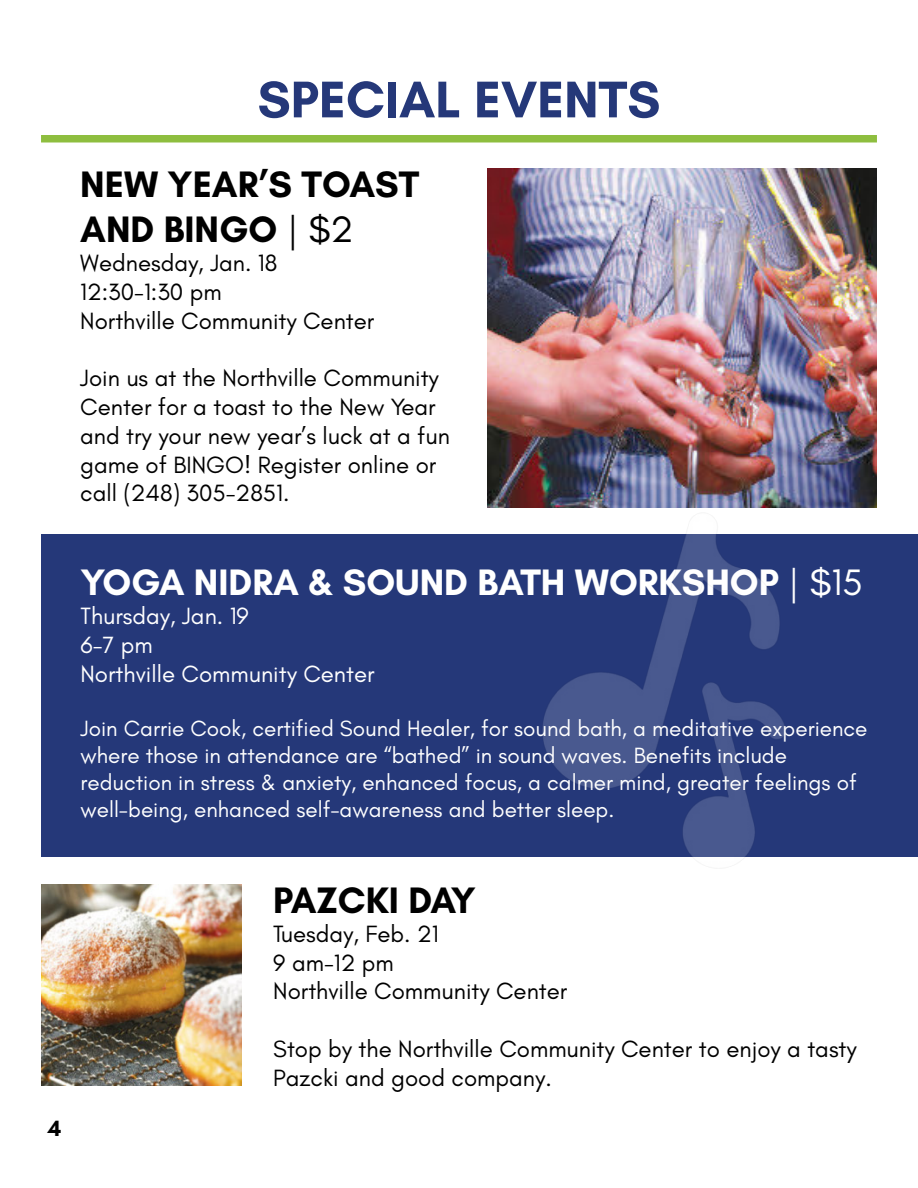
<style>
.page{position:relative;width:918px;height:1188px;background:#fff}
.page>*{position:absolute;margin:0;border:0;box-sizing:border-box;transform-origin:0 0}
.t1{font:700 52.5px "Glacial Indifference";color:#253879}
.t2{font:700 37.5px/45px "Glacial Indifference";color:#000}
.t3{font:700 37.5px "Glacial Indifference";color:#fff}
.t4{font:24px/28.8px "Glacial Indifference";color:#000}
.t5{font:24px "Glacial Indifference";color:#fff}
.t6{font:22.5px/27px "Glacial Indifference";color:#fff}
.t7{font:700 22.5px "Glacial Indifference";color:#000}
.s1{font-weight:400}
</style>
<div class="page">
<div style="left:41px;top:135px;width:836px;height:7px;background:#8ebe3f"></div>
<div style="left:41px;top:534px;width:877px;height:323px;background:#253879"></div>
<img style="left:487px;top:168px;width:390px;height:339px">
<img style="left:41px;top:885px;width:201px;height:201px">
<img style="left:542px;top:534px;width:244px;height:323px">
<p class="t1" style="left:258px;top:67px;width:404px">SPECIAL EVENTS</p>
<p class="t2" style="left:80px;top:162px;width:341px">NEW YEAR’S TOAST<br>AND BINGO <span class="s1">| $2</span></p>
<p class="t4" style="left:80px;top:249px;width:199px">Wednesday, Jan. 18</p>
<p class="t4" style="left:80px;top:278px;width:143px">12:30-1:30 pm</p>
<p class="t4" style="left:80px;top:306px;width:296px">Northville Community Center</p>
<p class="t4" style="left:80px;top:364px;width:371px">Join us at the Northville Community<br>Center for a toast to the New Year and try your new year’s luck at a fun game of BINGO! Register online or call (248) 305-2851.</p>
<p class="t3" style="left:81px;top:559px;width:784px">YOGA NIDRA &amp; SOUND BATH WORKSHOP <span class="s1">| $15</span></p>
<p class="t5" style="left:81px;top:603px;width:170px">Thursday, Jan. 19</p>
<p class="t5" style="left:81px;top:632px;width:74px">6-7 pm</p>
<p class="t5" style="left:81px;top:660px;width:296px">Northville Community Center</p>
<p class="t6" style="left:81px;top:715px;width:789px">Join Carrie Cook, certified Sound Healer, for sound bath, a meditative experience where those in attendance are “bathed” in sound waves. Benefits include reduction in stress &amp; anxiety, enhanced focus, a calmer mind, greater feelings of well-being, enhanced self-awareness and better sleep.</p>
<p class="t7" style="left:48px;top:1115px;width:15px">4</p>
<p class="t2" style="left:273px;top:877px;width:204px">PAZCKI DAY</p>
<p class="t4" style="left:273px;top:920px;width:167px">Tuesday, Feb. 21</p>
<p class="t4" style="left:273px;top:948px;width:122px">9 am-12 pm</p>
<p class="t4" style="left:273px;top:977px;width:296px">Northville Community Center</p>
<p class="t4" style="left:273px;top:1035px;width:585px">Stop by the Northville Community Center to enjoy a tasty<br>Pazcki and good company.</p>
</div>
